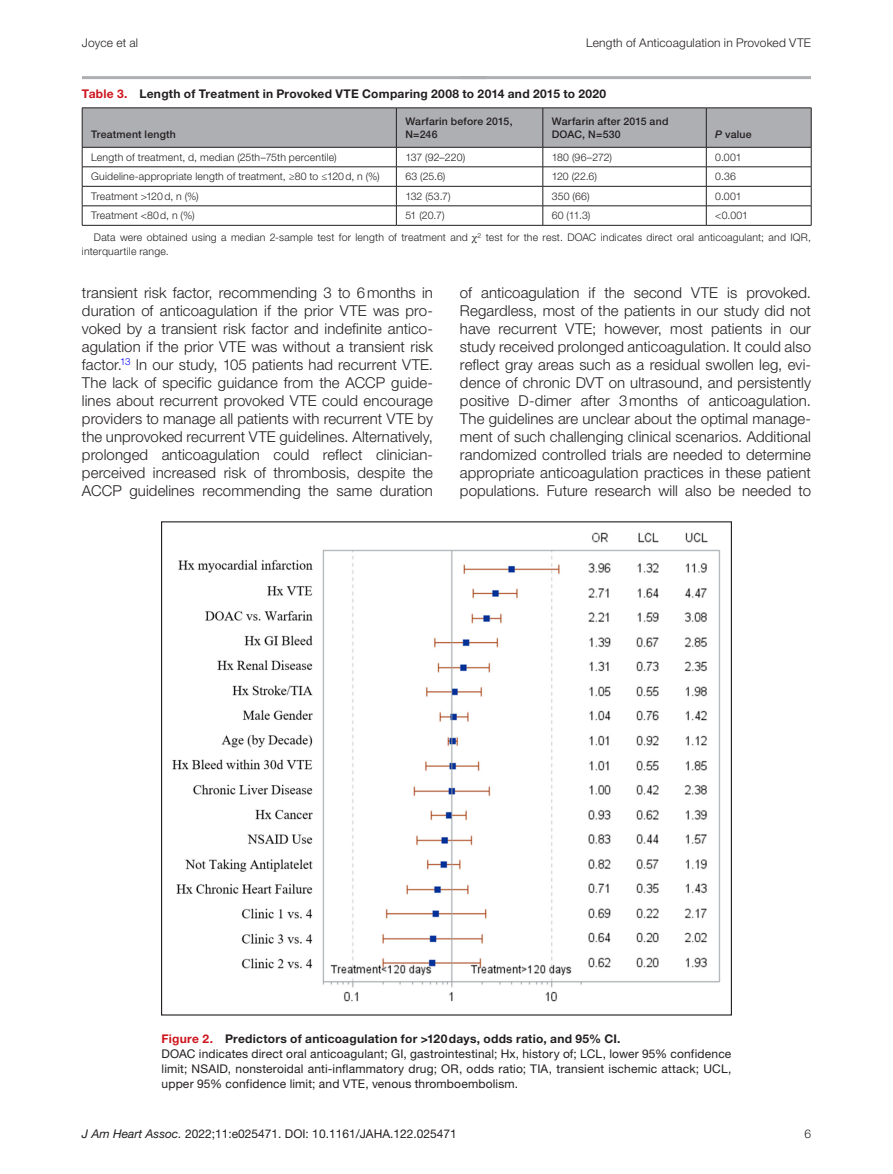
<style>
.page{position:relative;width:893px;height:1174px;background:#fff}
.page>*{position:absolute;margin:0;border:0;box-sizing:border-box;transform-origin:0 0}
.t1{font:300 15px/18px "Helvetica Neue LT Std";letter-spacing:.005em;color:#231f20;text-align:justify}
.t2{font:12px/15px "Helvetica Neue LT Std";letter-spacing:.01em;color:#231f20}
.t3{font:700 12px "Helvetica Neue LT Std";letter-spacing:.025em;color:#231f20}
.t4{font:300 12px "Helvetica Neue LT Std";letter-spacing:.015em;color:#231f20}
.t5{font:300 10.5px/21.9px "Helvetica Neue LT Std";letter-spacing:.02em;color:#231f20}
.t6{font:500 10.5px/13.5px "Helvetica Neue LT Std";letter-spacing:.02em;color:#231f20}
.s1{color:#cd151d}
.s2{font-style:italic}
.s3{font-family:"STIX Two Text";font-weight:400}
.s4{font-weight:700;color:#cd151d}
.s5{font-weight:700}
</style>
<div class="page">
<hr style="left:82px;top:76px;width:405px;height:3px;background:#aeafb3">
<hr style="left:460px;top:76px;width:351px;height:3px;background:#aeafb3">
<hr style="left:82px;top:225px;width:314px;height:1px;background:#231f20">
<hr style="left:396px;top:225px;width:147px;height:1px;background:#231f20">
<hr style="left:543px;top:225px;width:163px;height:1px;background:#231f20">
<svg style="left:82px;top:108px;width:730px;height:117px"></svg>
<hr style="left:706px;top:225px;width:105px;height:1px;background:#231f20">
<img style="left:172px;top:532px;width:549px;height:470px">
<p class="t4" style="left:82px;top:35px;width:58px">Joyce et al</p>
<p class="t4" style="left:586px;top:35px;width:226px">Length of Anticoagulation in Provoked VTE</p>
<p class="t3" style="left:82px;top:86px;width:526px"><span class="s1">Table 3.</span> Length of Treatment in Provoked VTE Comparing 2008 to 2014 and 2015 to 2020</p>
<p class="t6" style="left:91px;top:127px;width:86px">Treatment length</p>
<p class="t6" style="left:405px;top:114px;width:109px">Warfarin before 2015,<br>N=246</p>
<p class="t6" style="left:552px;top:114px;width:118px">Warfarin after 2015 and<br>DOAC, N=530</p>
<p class="t6" style="left:715px;top:127px;width:38px"><span class="s2">P</span> value</p>
<p class="t5" style="left:91px;top:146px;width:247px">Length of treatment, d, median (25th–75th percentile)</p>
<p class="t5" style="left:405px;top:146px;width:61px">137 (92–220)</p>
<p class="t5" style="left:552px;top:146px;width:62px">180 (96–272)</p>
<p class="t5" style="left:715px;top:146px;width:28px">0.001</p>
<p class="t5" style="left:91px;top:165px;width:290px">Guideline-appropriate length of treatment, ≥80 to ≤120d, n (%)</p>
<p class="t5" style="left:405px;top:165px;width:42px">63 (25.6)</p>
<p class="t5" style="left:552px;top:165px;width:47px">120 (22.6)</p>
<p class="t5" style="left:715px;top:165px;width:22px">0.36</p>
<p class="t5" style="left:91px;top:185px;width:109px">Treatment &gt;120d, n (%)</p>
<p class="t5" style="left:405px;top:185px;width:47px">132 (53.7)</p>
<p class="t5" style="left:552px;top:185px;width:39px">350 (66)</p>
<p class="t5" style="left:715px;top:185px;width:28px">0.001</p>
<p class="t5" style="left:91px;top:204px;width:105px">Treatment &lt;80d, n (%)</p>
<p class="t5" style="left:405px;top:204px;width:41px">51 (20.7)</p>
<p class="t5" style="left:552px;top:204px;width:40px">60 (11.3)</p>
<p class="t5" style="left:94px;top:204px;width:719px;text-indent:621px">&lt;0.001<br>Data were obtained using a median 2-sample test for length of treatment and <span class="s3">χ</span><sup>2</sup> test for the rest. DOAC indicates direct oral anticoagulant; and IQR,</p>
<p class="t5" style="left:82px;top:240px;width:88px">interquartile range.</p>
<p class="t1" style="left:82px;top:283px;width:353px">transient risk factor, recommending 3 to 6months in duration of anticoagulation if the prior VTE was pro&shy;voked by a transient risk factor and indefinite antico&shy;agulation if the prior VTE was without a transient risk factor.<sup>13</sup> In our study, 105 patients had recurrent VTE.<br>The lack of specific guidance from the ACCP guide&shy;lines about recurrent provoked VTE could encourage providers to manage all patients with recurrent VTE by the unprovoked recurrent VTE guidelines. Alternatively, prolonged anticoagulation could reflect clinician&shy;perceived increased risk of thrombosis, despite the ACCP guidelines recommending the same duration</p>
<p class="t1" style="left:460px;top:283px;width:353px">of anticoagulation if the second VTE is provoked.<br>Regardless, most of the patients in our study did not have recurrent VTE; however, most patients in our study received prolonged anticoagulation. It could also reflect gray areas such as a residual swollen leg, evi&shy;dence of chronic DVT on ultrasound, and persistently positive D-dimer after 3months of anticoagulation.<br>The guidelines are unclear about the optimal manage&shy;ment of such challenging clinical scenarios. Additional randomized controlled trials are needed to determine appropriate anticoagulation practices in these patient populations. Future research will also be needed to</p>
<p class="t2" style="left:162px;top:1030px;width:571px"><span class="s4">Figure 2.</span> <span class="s5">Predictors of anticoagulation for &gt;120days, odds ratio, and 95% CI.<br></span>DOAC indicates direct oral anticoagulant; GI, gastrointestinal; Hx, history of; LCL, lower 95% confidence limit; NSAID, nonsteroidal anti-inflammatory drug; OR, odds ratio; TIA, transient ischemic attack; UCL, upper 95% confidence limit; and VTE, venous thromboembolism.</p>
<p class="t2" style="left:82px;top:1126px;width:376px"><span class="s2">J Am Heart Assoc.</span> 2022;11:e025471. DOI: 10.1161/JAHA.122.025471</p>
<p class="t4" style="left:804px;top:1126px;width:8px">6</p>
</div>
